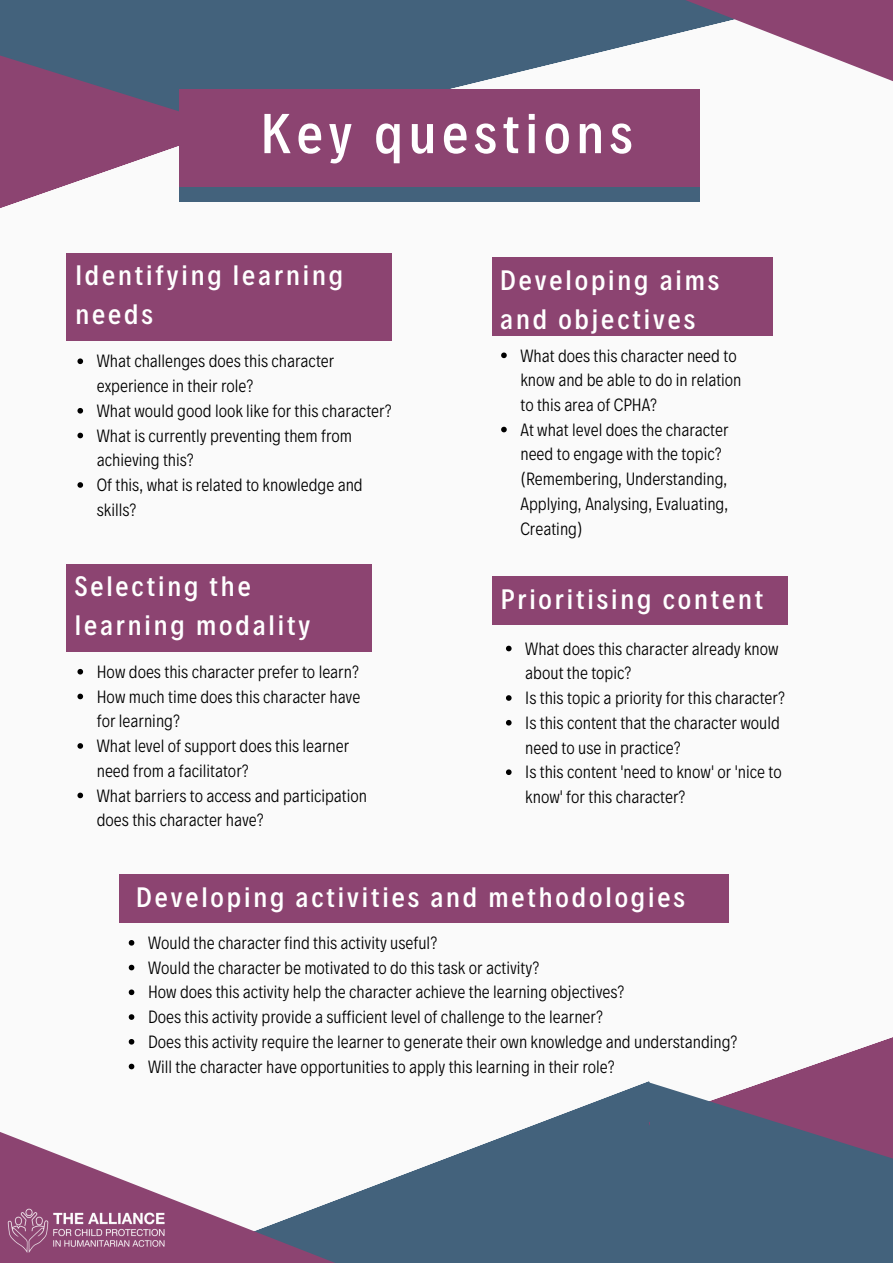
<style>
.page{position:relative;width:893px;height:1264px;background:#fff}
.page>*{position:absolute;margin:0;border:0;box-sizing:border-box;transform-origin:0 0}
.t1{font:500 56.85px "Decalotype";letter-spacing:.1em;color:#fff}
.t2{font:500 28.5px/39.3px "Decalotype";letter-spacing:.1em;color:#fff}
.t3{font:300 18px/24.8px "Decalotype";color:#000}
</style>
<div class="page">
<div style="left:0;top:0;width:892px;height:1262px;background:#fafafa"></div>
<div style="left:257px;top:0;width:443px;height:141px;background:#43627c"></div>
<svg style="left:554px;top:0;width:338px;height:101px"></svg>
<svg style="left:0;top:136px;width:179px;height:72px;fill:#8c4471"></svg>
<svg style="left:0;top:0;width:257px;height:136px;background:#585878"></svg>
<div style="left:179px;top:184px;width:520px;height:18px;background:#43627c"></div>
<svg style="left:351px;top:1081px;width:297px;height:181px;fill:#43627c"></svg>
<svg style="left:0;top:1132px;width:351px;height:130px"></svg>
<svg style="left:648px;top:1037px;width:244px;height:45px"></svg>
<svg style="left:648px;top:1082px;width:244px;height:180px;background:#55607d"></svg>
<div style="left:492px;top:257px;width:280px;height:78px;background:#8c4471"></div>
<div style="left:66px;top:563px;width:306px;height:88px;background:#8c4471"></div>
<img style="left:0;top:1193px;width:183px;height:69px">
<div style="left:179px;top:89px;width:520px;height:97px;background:#8c4471"></div>
<div style="left:66px;top:252px;width:326px;height:88px;background:#8c4471"></div>
<svg style="left:77px;top:358px;width:6px;height:6px"></svg>
<svg style="left:77px;top:408px;width:6px;height:5px"></svg>
<svg style="left:77px;top:432px;width:6px;height:6px"></svg>
<svg style="left:77px;top:482px;width:6px;height:6px"></svg>
<svg style="left:129px;top:940px;width:5px;height:5px"></svg>
<svg style="left:129px;top:964px;width:5px;height:6px"></svg>
<svg style="left:129px;top:989px;width:5px;height:6px"></svg>
<svg style="left:129px;top:1014px;width:5px;height:5px"></svg>
<svg style="left:129px;top:1039px;width:5px;height:5px"></svg>
<svg style="left:129px;top:1063px;width:5px;height:6px"></svg>
<div style="left:119px;top:874px;width:609px;height:48px;background:#8c4471"></div>
<svg style="left:501px;top:352px;width:5px;height:6px"></svg>
<svg style="left:501px;top:427px;width:5px;height:5px"></svg>
<svg style="left:77px;top:669px;width:6px;height:5px"></svg>
<svg style="left:77px;top:693px;width:6px;height:6px"></svg>
<svg style="left:77px;top:743px;width:6px;height:5px"></svg>
<svg style="left:77px;top:792px;width:6px;height:6px"></svg>
<div style="left:492px;top:576px;width:295px;height:49px;background:#8c4471"></div>
<svg style="left:506px;top:645px;width:5px;height:6px"></svg>
<svg style="left:506px;top:695px;width:5px;height:5px"></svg>
<svg style="left:506px;top:720px;width:5px;height:5px"></svg>
<svg style="left:506px;top:769px;width:5px;height:6px"></svg>
<h1 class="t1" style="left:261px;top:96px;width:373px">Key questions</h1>
<h2 class="t2" style="left:75px;top:254px;width:269px">Identifying learning needs</h2>
<p class="t3" style="left:97px;top:348px;width:296px">What challenges does this character experience in their role?<br>What would good look like for this character?<br>What is currently preventing them from achieving this?<br>Of this, what is related to knowledge and skills?</p>
<h2 class="t2" style="left:75px;top:564px;width:237px">Selecting the learning modality</h2>
<p class="t3" style="left:97px;top:658px;width:272px">How does this character prefer to learn?<br>How much time does this character have for learning?<br>What level of support does this learner need from a facilitator?<br>What barriers to access and participation does this character have?</p>
<h2 class="t2" style="left:500px;top:258px;width:220px">Developing aims and objectives</h2>
<p class="t3" style="left:520px;top:342px;width:222px">What does this character need to know and be able to do in relation to this area of CPHA?<br>At what level does the character need to engage with the topic? (Remembering, Understanding,<br>Applying, Analysing, Evaluating,<br>Creating)</p>
<h2 class="t2" style="left:500px;top:577px;width:264px">Prioritising content</h2>
<p class="t3" style="left:525px;top:635px;width:261px">What does this character already know about the topic?<br>Is this topic a priority for this character?<br>Is this content that the character would need to use in practice?<br>Is this content 'need to know' or 'nice to know' for this character?</p>
<h2 class="t2" style="left:136px;top:875px;width:550px">Developing activities and methodologies</h2>
<p class="t3" style="left:148px;top:929px;width:591px">Would the character find this activity useful?<br>Would the character be motivated to do this task or activity?<br>How does this activity help the character achieve the learning objectives?<br>Does this activity provide a sufficient level of challenge to the learner?<br>Does this activity require the learner to generate their own knowledge and understanding?<br>Will the character have opportunities to apply this learning in their role?</p>
</div>
